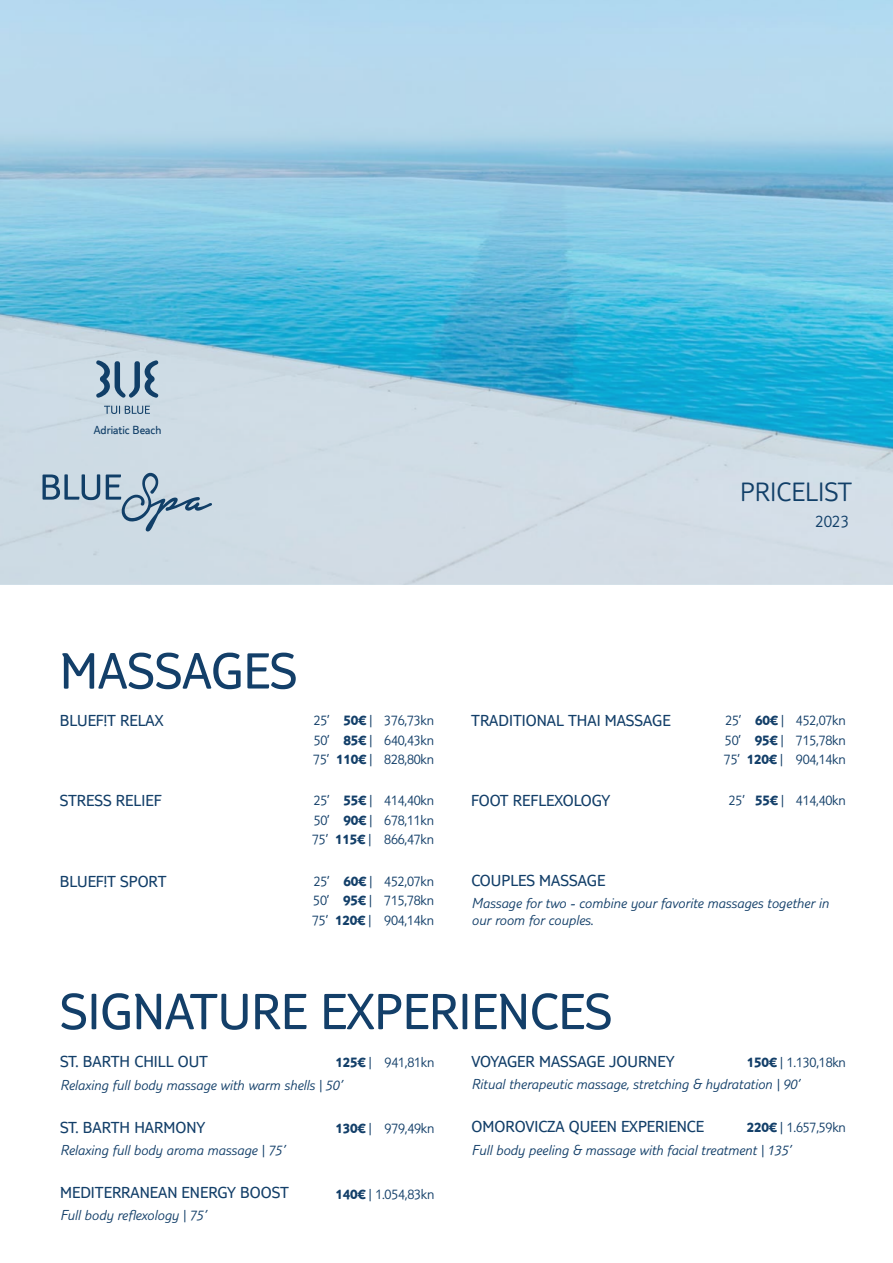
<style>
.page{position:relative;width:893px;height:1263px;background:#fff}
.page>*{position:absolute;margin:0;border:0;box-sizing:border-box;transform-origin:0 0}
.t1{font:52.5px "TUI Type";color:#133f69}
.t2{font:300 27.45px "TUI Type";color:#113f68}
.t3{font:300 18px "TUI Type";color:#113f68}
.t4{font:16.5px "TUI Type";color:#133f69}
.t5{font:300 15px/19.5px "TUI Type";letter-spacing:-.02em;color:#133f69;text-align:justify}
.t6{font:italic 300 15px/16.5px "TUI Type";color:#133f69}
.t7{font:12.15px "TUI Type";color:#113f68}
.s1{font-weight:700}
</style>
<div class="page">
<img style="left:0;top:0;width:893px;height:585px">
<svg style="left:43px;top:474px;width:57px;height:26px"></svg>
<svg style="left:106px;top:473px;width:106px;height:58px;background:#adc0ce"></svg>
<svg style="left:96px;top:360px;width:63px;height:38px;background:#88a2b7"></svg>
<svg style="left:104px;top:406px;width:46px;height:8px"></svg>
<p class="t7" style="left:94px;top:423px;width:69px">Adriatic Beach</p>
<h2 class="t2" style="left:740px;top:476px;width:113px">PRICELIST</h2>
<p class="t3" style="left:815px;top:510px;width:35px">2023</p>
<h1 class="t1" style="left:60px;top:641px;width:239px">MASSAGES</h1>
<p class="t4" style="left:60px;top:711px;width:105px">BLUEF!T RELAX</p>
<p class="t4" style="left:60px;top:792px;width:103px">STRESS RELIEF</p>
<p class="t4" style="left:60px;top:872px;width:108px">BLUEF!T SPORT</p>
<p class="t5" style="left:313px;top:710px;width:122px">25’ <span class="s1">50€</span> | 376,73kn 50’ <span class="s1">85€</span> | 640,43kn 75’ <span class="s1">110€</span> | 828,80kn</p>
<p class="t5" style="left:312px;top:790px;width:123px">25’ <span class="s1">55€</span> | 414,40kn 50’ <span class="s1">90€</span> | 678,11kn 75’ <span class="s1">115€</span> | 866,47kn</p>
<p class="t5" style="left:312px;top:871px;width:123px">25’ <span class="s1">60€</span> | 452,07kn 50’ <span class="s1">95€</span> | 715,78kn 75’ <span class="s1">120€</span> | 904,14kn</p>
<p class="t4" style="left:471px;top:711px;width:201px">TRADITIONAL THAI MASSAGE</p>
<p class="t4" style="left:471px;top:791px;width:141px">FOOT REFLEXOLOGY</p>
<p class="t5" style="left:724px;top:710px;width:123px">25’ <span class="s1">60€</span> | 452,07kn 50’ <span class="s1">95€</span> | 715,78kn 75’ <span class="s1">120€</span> | 904,14kn</p>
<p class="t5" style="left:729px;top:790px;width:118px">25’ <span class="s1">55€</span> | 414,40kn</p>
<p class="t4" style="left:472px;top:871px;width:135px">COUPLES MASSAGE</p>
<p class="t6" style="left:472px;top:895px;width:359px">Massage for two - combine your favorite massages together in our room for couples.</p>
<h1 class="t1" style="left:60px;top:982px;width:554px">SIGNATURE EXPERIENCES</h1>
<p class="t4" style="left:472px;top:1052px;width:204px">VOYAGER MASSAGE JOURNEY</p>
<p class="t6" style="left:472px;top:1076px;width:329px">Ritual therapeutic massage, stretching &amp; hydratation | 90’</p>
<p class="t4" style="left:60px;top:1052px;width:149px">ST. BARTH CHILL OUT</p>
<p class="t6" style="left:60px;top:1076px;width:283px">Relaxing full body massage with warm shells | 50’</p>
<p class="t5" style="left:335px;top:1052px;width:100px"><span class="s1">125€</span> | 941,81kn</p>
<p class="t5" style="left:747px;top:1052px;width:100px"><span class="s1">150€</span> | 1.130,18kn</p>
<p class="t4" style="left:60px;top:1118px;width:147px">ST. BARTH HARMONY</p>
<p class="t6" style="left:60px;top:1141px;width:226px">Relaxing full body aroma massage | 75’</p>
<p class="t4" style="left:60px;top:1183px;width:230px">MEDITERRANEAN ENERGY BOOST</p>
<p class="t6" style="left:60px;top:1207px;width:147px">Full body reflexology | 75’</p>
<p class="t5" style="left:335px;top:1118px;width:100px"><span class="s1">130€</span> | 979,49kn</p>
<p class="t5" style="left:335px;top:1184px;width:100px"><span class="s1">140€</span> | 1.054,83kn</p>
<p class="t4" style="left:472px;top:1117px;width:234px">OMOROVICZA QUEEN EXPERIENCE</p>
<p class="t6" style="left:472px;top:1141px;width:321px">Full body peeling &amp; massage with facial treatment | 135’</p>
<p class="t5" style="left:747px;top:1117px;width:101px"><span class="s1">220€</span> | 1.657,59kn</p>
</div>
